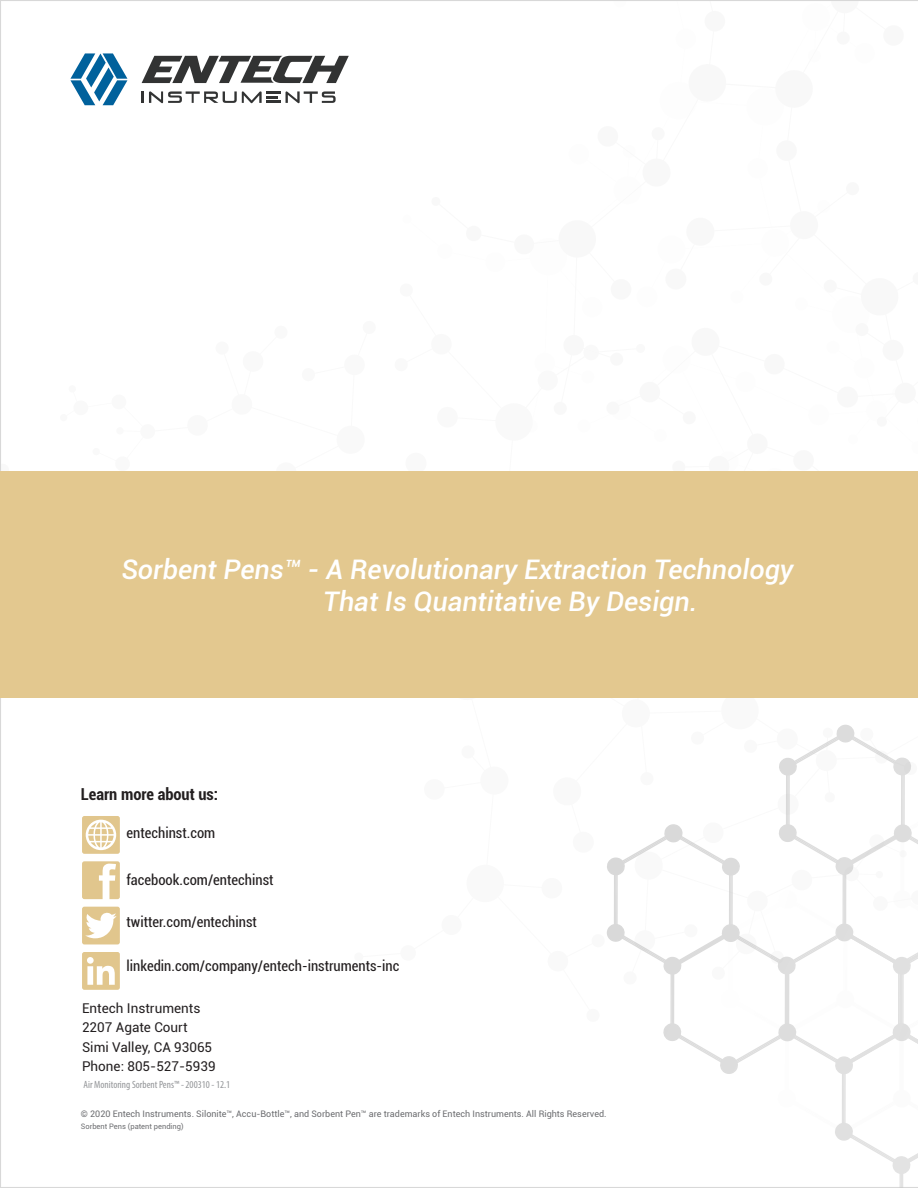
<style>
.page{position:relative;width:918px;height:1188px;background:#fff}
.page>*{position:absolute;margin:0;border:0;box-sizing:border-box;transform-origin:0 0}
.t1{font:italic 500 27px/32.4px "Roboto";color:#fff}
.t2{font:700 condensed 16.5px "Roboto";color:#231f20}
.t3{font:condensed 14.7px "Roboto";color:#231f20}
.t4{font:13.5px "Roboto";color:#231f20}
.t5{font:condensed 10.5px "Myriad Pro";color:#939598}
.t6{font:9px "Roboto";color:#6c6d70}
.t7{font:7.5px "Roboto";color:#6c6d70}
</style>
<div class="page">
<svg style="left:607px;top:725px;width:311px;height:463px"></svg>
<div style="left:0;top:471px;width:918px;height:227px;background:#e3c88f"></div>
<svg style="left:142px;top:91px;width:194px;height:12px"></svg>
<svg style="left:142px;top:56px;width:207px;height:27px"></svg>
<svg style="left:70px;top:53px;width:57px;height:52px"></svg>
<svg style="left:82px;top:907px;width:38px;height:37px"></svg>
<svg style="left:82px;top:861px;width:38px;height:38px"></svg>
<svg style="left:82px;top:952px;width:38px;height:38px"></svg>
<svg style="left:82px;top:816px;width:38px;height:38px"></svg>
<p class="t1" style="left:323px;top:552px;width:472px;text-indent:-202px">Sorbent Pens™ - A Revolutionary Extraction Technology<br>That Is Quantitative By Design.</p>
<p class="t2" style="left:81px;top:783px;width:139px">Learn more about us:</p>
<p class="t3" style="left:127px;top:822px;width:90px">entechinst.com</p>
<p class="t3" style="left:127px;top:870px;width:148px">facebook.com/entechinst</p>
<p class="t3" style="left:127px;top:912px;width:132px">twitter.com/entechinst</p>
<p class="t3" style="left:127px;top:955px;width:274px">linkedin.com/company/entech-instruments-inc</p>
<p class="t4" style="left:82px;top:999px;width:120px">Entech Instruments</p>
<p class="t4" style="left:82px;top:1018px;width:107px">2207 Agate Court</p>
<p class="t4" style="left:82px;top:1038px;width:132px">Simi Valley, CA 93065</p>
<p class="t4" style="left:82px;top:1057px;width:135px">Phone: 805-527-5939</p>
<p class="t5" style="left:84px;top:1078px;width:148px">Air Monitoring Sorbent Pens™ - 200310 - 12.1</p>
<p class="t6" style="left:81px;top:1107px;width:527px">© 2020 Entech Instruments. Silonite™, Accu-Bottle™, and Sorbent Pen™ are trademarks of Entech Instruments. All Rights Reserved.</p>
<p class="t7" style="left:81px;top:1121px;width:104px">Sorbent Pens (patent pending)</p>
</div>
